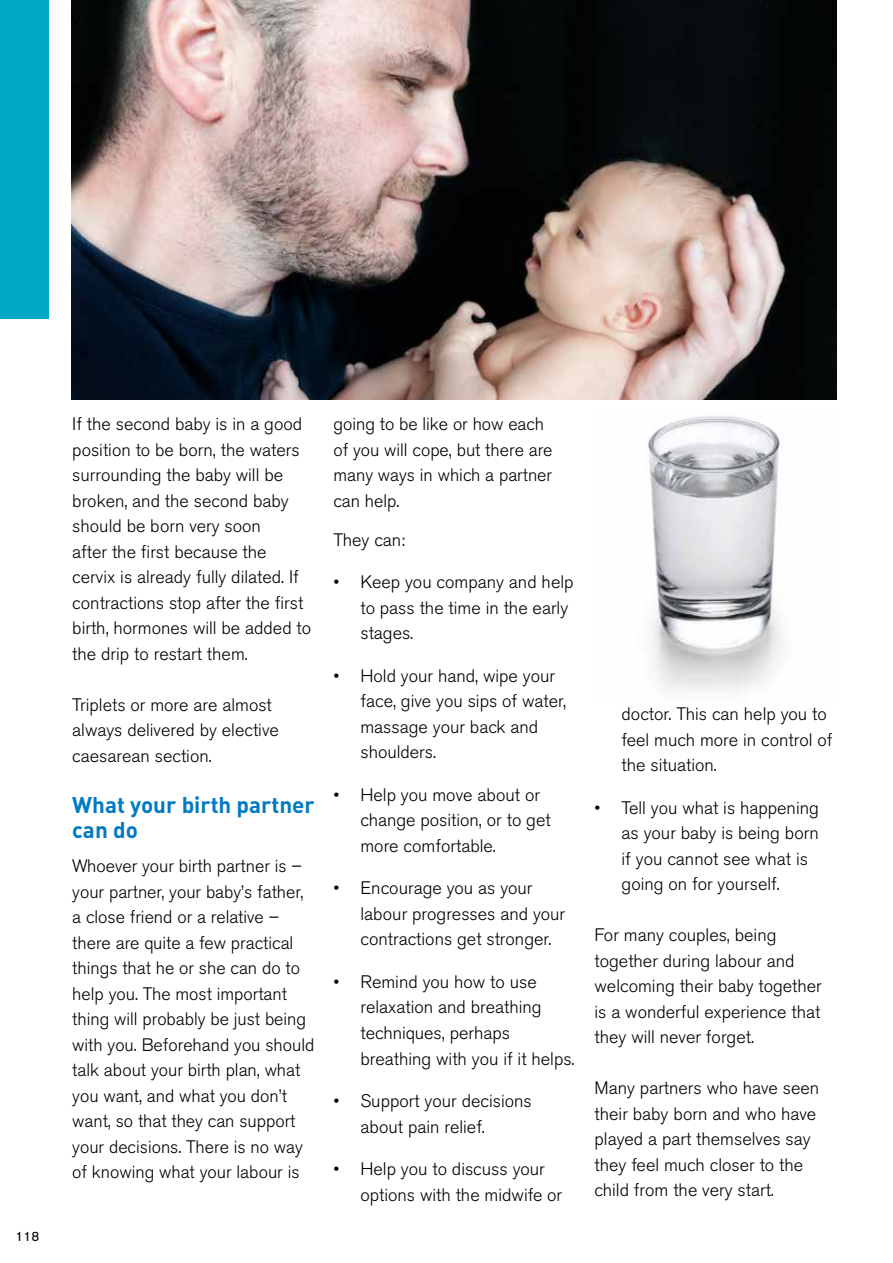
<style>
.page{position:relative;width:893px;height:1263px;background:#fff}
.page>*{position:absolute;margin:0;border:0;box-sizing:border-box;transform-origin:0 0}
.t1{font:22.5px/25.5px "DIN Bold Alternate";color:#007ac2}
.t2{font:300 18px/25.5px "Akzidenz Grotesk BE";color:#000}
.t3{font:13.5px "Akzidenz Grotesk BE";color:#000}
</style>
<div class="page">
<div style="left:0;top:0;width:48px;height:319px;background:#00a9c5"></div>
<img style="left:71px;top:0;width:765px;height:400px">
<img style="left:646px;top:416px;width:137px;height:276px">
<p class="t3" style="left:16px;top:1229px;width:25px">118</p>
<p class="t2" style="left:72px;top:412px;width:240px">If the second baby is in a good position to be born, the waters surrounding the baby will be broken, and the second baby should be born very soon<br>after the first because the cervix is already fully dilated. If contractions stop after the first birth, hormones will be added to the drip to restart them.</p>
<p class="t2" style="left:72px;top:692px;width:208px">Triplets or more are almost always delivered by elective caesarean section.</p>
<p class="t1" style="left:72px;top:791px;width:244px">What your birth partner can do</p>
<p class="t2" style="left:72px;top:854px;width:244px">Whoever your birth partner is – your partner, your baby’s father, a close friend or a relative – there are quite a few practical things that he or she can do to help you. The most important thing will probably be just being with you. Beforehand you should talk about your birth plan, what you want, and what you don’t want, so that they can support your decisions. There is no way of knowing what your labour is</p>
<p class="t2" style="left:333px;top:412px;width:221px">going to be like or how each of you will cope, but there are many ways in which a partner can help.</p>
<p class="t2" style="left:333px;top:527px;width:73px">They can:</p>
<p class="t2" style="left:360px;top:570px;width:215px;text-indent:-27px">• Keep you company and help to pass the time in the early stages.</p>
<p class="t2" style="left:360px;top:663px;width:207px;text-indent:-27px">• Hold your hand, wipe your face, give you sips of water, massage your back and shoulders.</p>
<p class="t2" style="left:360px;top:782px;width:192px;text-indent:-27px">• Help you move about or change position, or to get more comfortable.</p>
<p class="t2" style="left:360px;top:876px;width:206px;text-indent:-27px">• Encourage you as your labour progresses and your contractions get stronger.</p>
<p class="t2" style="left:360px;top:969px;width:216px;text-indent:-27px">• Remind you how to use relaxation and breathing techniques, perhaps breathing with you if it helps.</p>
<p class="t2" style="left:360px;top:1088px;width:173px;text-indent:-27px">• Support your decisions about pain relief.</p>
<p class="t2" style="left:360px;top:1156px;width:203px;text-indent:-27px">• Help you to discuss your options with the midwife or</p>
<p class="t2" style="left:622px;top:702px;width:212px">doctor. This can help you to feel much more in control of the situation.</p>
<p class="t2" style="left:622px;top:795px;width:199px;text-indent:-27px">• Tell you what is happening as your baby is being born if you cannot see what is going on for yourself.</p>
<p class="t2" style="left:595px;top:923px;width:229px">For many couples, being together during labour and welcoming their baby together is a wonderful experience that they will never forget.</p>
<p class="t2" style="left:595px;top:1076px;width:226px">Many partners who have seen their baby born and who have played a part themselves say they feel much closer to the child from the very start.</p>
</div>
